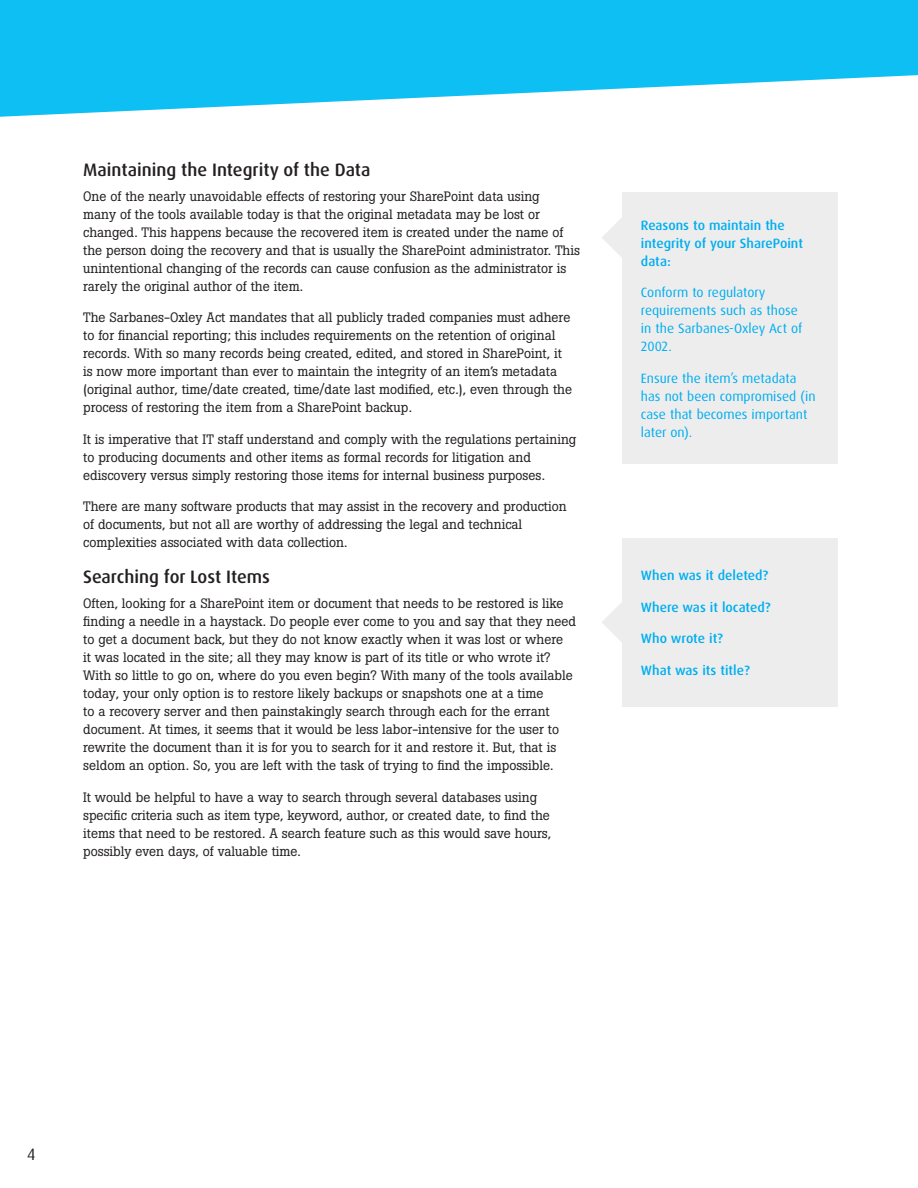
<style>
.page{position:relative;width:918px;height:1188px;background:#fff}
.page>*{position:absolute;margin:0;border:0;box-sizing:border-box;transform-origin:0 0}
.t1{font:500 18px "Dax OT";color:#231f20}
.t2{font:16.5px "Dax OT";color:#231f20}
.t3{font:13.5px/18px "Boton BQ";color:#231f20}
.t4{font:13.5px/18px "Dax OT";color:#00aeef}
.t5{font:500 13.5px/18px "Dax OT";color:#00aeef}
</style>
<div class="page">
<svg style="left:0;top:0;width:918px;height:117px;fill:#0dbff2"></svg>
<svg style="left:602px;top:218px;width:20px;height:40px"></svg>
<svg style="left:602px;top:602px;width:20px;height:40px"></svg>
<div style="left:622px;top:192px;width:216px;height:271px;background:#ededee"></div>
<div style="left:622px;top:538px;width:216px;height:168px;background:#ededee"></div>
<h1 class="t1" style="left:83px;top:158px;width:289px">Maintaining the Integrity of the Data</h1>
<p class="t3" style="left:83px;top:187px;width:498px">One of the nearly unavoidable effects of restoring your SharePoint data using<br>many of the tools available today is that the original metadata may be lost or changed. This happens because the recovered item is created under the name of the person doing the recovery and that is usually the SharePoint administrator. This unintentional changing of the records can cause confusion as the administrator is rarely the original author of the item.</p>
<p class="t3" style="left:83px;top:309px;width:491px">The Sarbanes-Oxley Act mandates that all publicly traded companies must adhere to for financial reporting; this includes requirements on the retention of original records. With so many records being created, edited, and stored in SharePoint, it is now more important than ever to maintain the integrity of an item’s metadata (original author, time/date created, time/date last modified, etc.), even through the process of restoring the item from a SharePoint backup.</p>
<p class="t3" style="left:83px;top:430px;width:495px">It is imperative that IT staff understand and comply with the regulations pertaining to producing documents and other items as formal records for litigation and ediscovery versus simply restoring those items for internal business purposes.</p>
<p class="t3" style="left:83px;top:497px;width:485px">There are many software products that may assist in the recovery and production of documents, but not all are worthy of addressing the legal and technical complexities associated with data collection.</p>
<h1 class="t1" style="left:83px;top:566px;width:188px">Searching for Lost Items</h1>
<p class="t3" style="left:83px;top:594px;width:494px">Often, looking for a SharePoint item or document that needs to be restored is like finding a needle in a haystack. Do people ever come to you and say that they need to get a document back, but they do not know exactly when it was lost or where<br>it was located in the site; all they may know is part of its title or who wrote it?<br>With so little to go on, where do you even begin? With many of the tools available today, your only option is to restore likely backups or snapshots one at a time<br>to a recovery server and then painstakingly search through each for the errant document. At times, it seems that it would be less labor-intensive for the user to rewrite the document than it is for you to search for it and restore it. But, that is seldom an option. So, you are left with the task of trying to find the impossible.</p>
<p class="t3" style="left:83px;top:788px;width:470px">It would be helpful to have a way to search through several databases using specific criteria such as item type, keyword, author, or created date, to find the items that need to be restored. A search feature such as this would save hours, possibly even days, of valuable time.</p>
<p class="t5" style="left:641px;top:216px;width:164px">Reasons to maintain the integrity of your SharePoint data:</p>
<p class="t4" style="left:641px;top:284px;width:163px">Conform to regulatory requirements such as those in the Sarbanes-Oxley Act of<br>2002.</p>
<p class="t4" style="left:641px;top:369px;width:176px">Ensure the item’s metadata has not been compromised (in case that becomes important later on).</p>
<p class="t5" style="left:641px;top:567px;width:129px">When was it deleted?</p>
<p class="t5" style="left:641px;top:598px;width:131px">Where was it located?</p>
<p class="t5" style="left:641px;top:630px;width:84px">Who wrote it?</p>
<p class="t5" style="left:641px;top:661px;width:110px">What was its title?</p>
<p class="t2" style="left:27px;top:1144px;width:10px">4</p>
</div>
